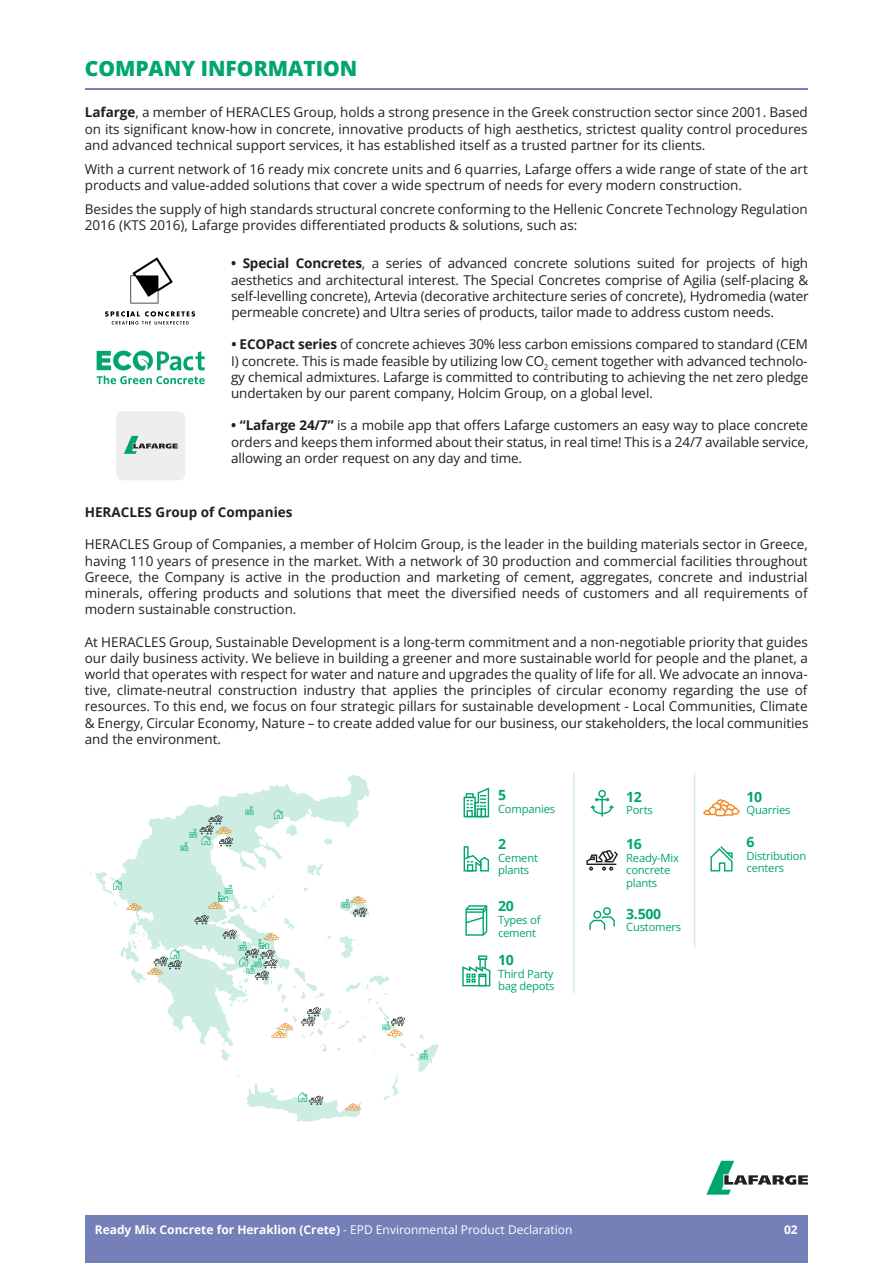
<style>
.page{position:relative;width:893px;height:1263px;background:#fff}
.page>*{position:absolute;margin:0;border:0;box-sizing:border-box;transform-origin:0 0}
.t1{font:800 21px "Open Sans";color:#00a66d}
.t2{font:700 14.1px "Open Sans";letter-spacing:-.02em;color:#00a66d}
.t3{font:13.5px/16.2px "Open Sans";color:#231f20;text-align:justify}
.t4{font:700 13.5px "Open Sans";color:#231f20}
.t5{font:700 12px "Open Sans";color:#fff}
.t6{font:11.25px/12.6px "Open Sans";letter-spacing:-.02em;color:#00a66d}
.s1{font-weight:700}
.s2{font-weight:400}
</style>
<div class="page">
<div style="left:116px;top:411px;width:69px;height:69px;background:#efeeee;border-radius:6px"></div>
<div style="left:85px;top:1215px;width:723px;height:48px;background:#7580b8"></div>
<hr style="left:85px;top:88px;width:723px;height:2px;background:#7580b8">
<svg style="left:119px;top:775px;width:250px;height:256px"></svg>
<svg style="left:173px;top:1027px;width:3px;height:4px"></svg>
<svg style="left:324px;top:839px;width:8px;height:6px"></svg>
<svg style="left:85px;top:868px;width:37px;height:27px"></svg>
<svg style="left:274px;top:809px;width:23px;height:27px"></svg>
<svg style="left:120px;top:922px;width:62px;height:61px"></svg>
<svg style="left:126px;top:903px;width:16px;height:7px"></svg>
<div style="left:464px;top:797px;width:12px;height:20px;border:1px solid #00a66d"></div>
<div style="left:466px;top:793px;width:8px;height:5px;border:1px solid #00a66d"></div>
<svg style="left:467px;top:787px;width:23px;height:31px"></svg>
<svg style="left:463px;top:846px;width:27px;height:26px"></svg>
<svg style="left:465px;top:905px;width:23px;height:31px"></svg>
<div style="left:598px;top:790px;width:8px;height:7px;border:1px solid #00a66d;border-radius:50%"></div>
<svg style="left:590px;top:797px;width:24px;height:19px"></svg>
<svg style="left:586px;top:850px;width:32px;height:21px"></svg>
<div style="left:593px;top:911px;width:8px;height:8px;border:1px solid #00a66d;border-radius:50%"></div>
<div style="left:603px;top:907px;width:8px;height:8px;border:1px solid #00a66d;border-radius:50%"></div>
<svg style="left:589px;top:916px;width:26px;height:14px"></svg>
<svg style="left:710px;top:846px;width:23px;height:26px"></svg>
<svg style="left:703px;top:799px;width:37px;height:17px"></svg>
<hr style="left:573px;top:773px;width:2px;height:220px;background:#00a66d">
<hr style="left:694px;top:773px;width:1px;height:175px;background:#00a66d">
<div style="left:478px;top:955px;width:9px;height:5px;border:1px solid #00a66d"></div>
<svg style="left:462px;top:958px;width:29px;height:29px"></svg>
<svg style="left:130px;top:257px;width:43px;height:46px"></svg>
<svg style="left:105px;top:311px;width:90px;height:13px"></svg>
<svg style="left:97px;top:350px;width:108px;height:34px"></svg>
<svg style="left:706px;top:1161px;width:102px;height:34px"></svg>
<svg style="left:124px;top:436px;width:54px;height:18px"></svg>
<svg style="left:246px;top:806px;width:7px;height:9px"></svg>
<svg style="left:180px;top:815px;width:53px;height:36px;background:#bedbce"></svg>
<svg style="left:195px;top:885px;width:243px;height:237px"></svg>
<h1 class="t1" style="left:85px;top:52px;width:274px">COMPANY INFORMATION</h1>
<p class="t3" style="left:85px;top:104px;width:725px"><span class="s1">Lafarge</span>, a member of HERACLES Group, holds a strong presence in the Greek construction sector since 2001. Based on its significant know-how in concrete, innovative products of high aesthetics, strictest quality control procedures and advanced technical support services, it has established itself as a trusted partner for its clients.</p>
<p class="t3" style="left:85px;top:160px;width:725px">With a current network of 16 ready mix concrete units and 6 quarries, Lafarge offers a wide range of state of the art products and value-added solutions that cover a wide spectrum of needs for every modern construction.</p>
<p class="t3" style="left:85px;top:201px;width:724px">Besides the supply of high standards structural concrete conforming to the Hellenic Concrete Technology Regulation<br>2016 (KTS 2016), Lafarge provides differentiated products &amp; solutions, such as:</p>
<p class="t3" style="left:231px;top:255px;width:579px"><span class="s1">• Special Concretes</span>, a series of advanced concrete solutions suited for projects of high aesthetics and architectural interest. The Special Concretes comprise of Agilia (self-placing &amp; self-levelling concrete), Artevia (decorative architecture series of concrete), Hydromedia (water permeable concrete) and Ultra series of products, tailor made to address custom needs.</p>
<p class="t3" style="left:231px;top:336px;width:579px"><span class="s1">• ECOPact series</span> of concrete achieves 30% less carbon emissions compared to standard (CEM I) concrete. This is made feasible by utilizing low CO<sub>2</sub> cement together with advanced technolo&shy;gy chemical admixtures. Lafarge is committed to contributing to achieving the net zero pledge undertaken by our parent company, Holcim Group, on a global level.</p>
<p class="t3" style="left:231px;top:417px;width:579px"><span class="s1">• “Lafarge 24/7”</span> is a mobile app that offers Lafarge customers an easy way to place concrete orders and keeps them informed about their status, in real time! This is a 24/7 available service, allowing an order request on any day and time.</p>
<p class="t4" style="left:85px;top:503px;width:209px">HERACLES Group of Companies</p>
<p class="t3" style="left:85px;top:536px;width:725px">HERACLES Group of Companies, a member of Holcim Group, is the leader in the building materials sector in Greece, having 110 years of presence in the market. With a network of 30 production and commercial facilities throughout Greece, the Company is active in the production and marketing of cement, aggregates, concrete and industrial minerals, offering products and solutions that meet the diversified needs of customers and all requirements of modern sustainable construction.</p>
<p class="t3" style="left:85px;top:633px;width:725px">At HERACLES Group, Sustainable Development is a long-term commitment and a non-negotiable priority that guides our daily business activity. We believe in building a greener and more sustainable world for people and the planet, a world that operates with respect for water and nature and upgrades the quality of life for all. We advocate an innova&shy;tive, climate-neutral construction industry that applies the principles of circular economy regarding the use of resources. To this end, we focus on four strategic pillars for sustainable development - Local Communities, Climate &amp; Energy, Circular Economy, Nature – to create added value for our business, our stakeholders, the local communities and the environment.</p>
<p class="t2" style="left:498px;top:785px;width:10px">5</p>
<p class="t6" style="left:498px;top:802px;width:59px">Companies</p>
<p class="t2" style="left:498px;top:834px;width:10px">2</p>
<p class="t6" style="left:498px;top:851px;width:41px">Cement plants</p>
<p class="t2" style="left:498px;top:896px;width:17px">20</p>
<p class="t6" style="left:498px;top:913px;width:44px">Types of cement</p>
<p class="t2" style="left:498px;top:950px;width:17px">10</p>
<p class="t6" style="left:498px;top:967px;width:58px">Third Party bag depots</p>
<p class="t2" style="left:626px;top:786px;width:17px">12</p>
<p class="t6" style="left:626px;top:803px;width:28px">Ports</p>
<p class="t2" style="left:626px;top:834px;width:17px">16</p>
<p class="t6" style="left:626px;top:851px;width:54px">Ready-Mix concrete plants</p>
<p class="t2" style="left:626px;top:904px;width:37px">3.500</p>
<p class="t6" style="left:626px;top:921px;width:57px">Customers</p>
<p class="t2" style="left:746px;top:786px;width:17px">10</p>
<p class="t6" style="left:746px;top:803px;width:46px">Quarries</p>
<p class="t2" style="left:746px;top:832px;width:10px">6</p>
<p class="t6" style="left:746px;top:849px;width:61px">Distribution centers</p>
<p class="t5" style="left:95px;top:1221px;width:479px">Ready Mix Concrete for Heraklion (Crete) <span class="s2">- EPD Environmental Product Declaration</span></p>
<p class="t5" style="left:784px;top:1221px;width:15px">02</p>
</div>
